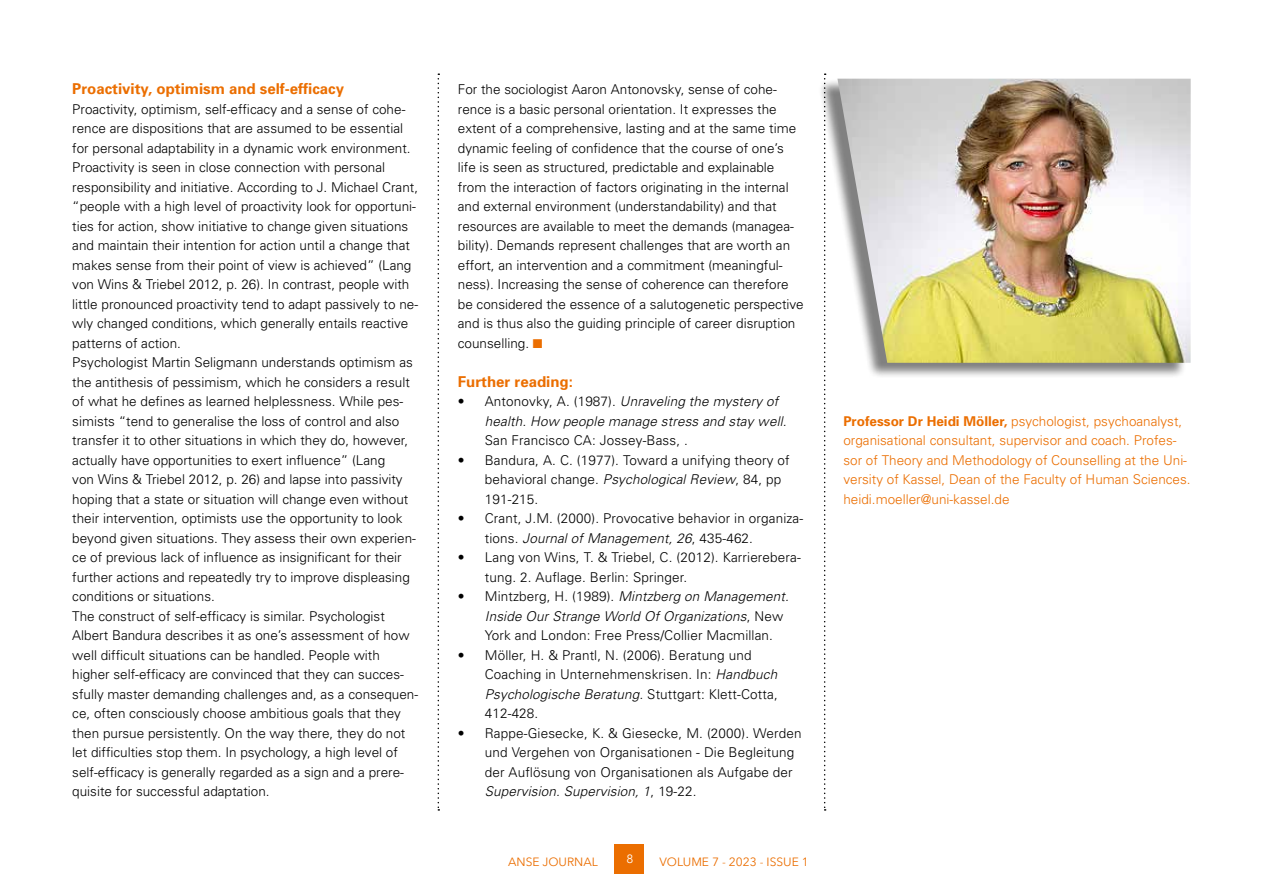
<style>
.page{position:relative;width:1263px;height:893px;background:#fff}
.page>*{position:absolute;margin:0;border:0;box-sizing:border-box;transform-origin:0 0}
.t1{font:700 15px "Univers";color:#eb6e00}
.t2{font:300 13.5px/19.5px "Univers";color:#000}
.t3{font:300 13.5px/19.5px "Univers";color:#eb6e00}
.t4{font:italic 300 13.5px/19.5px "Univers";letter-spacing:.01em;color:#000}
.t5{font:12px "Avenir Next";color:#eb6e00}
.t6{font:12px "Avenir Next";color:#fff}
.s1{color:#eb6e00}
.s2{font-style:normal}
.s3{font-style:italic}
.s4{font-weight:700}
</style>
<div class="page">
<div style="left:614px;top:844px;width:30px;height:30px;background:#eb6e00"></div>
<svg style="left:438px;top:73px;width:1px;height:738px"></svg>
<svg style="left:824px;top:73px;width:2px;height:738px"></svg>
<div style="left:818px;top:78px;width:369px;height:301px;background:#000;opacity:.5"></div>
<img style="left:837px;top:79px;width:354px;height:284px">
<p class="t1" style="left:72px;top:79px;width:273px">Proactivity, optimism and self-efficacy</p>
<p class="t2" style="left:72px;top:99px;width:347px">Proactivity, optimism, self-efficacy and a sense of cohe&shy;rence are dispositions that are assumed to be essential for personal adaptability in a dynamic work environment.<br>Proactivity is seen in close connection with personal responsibility and initiative. According to J. Michael Crant, “people with a high level of proactivity look for opportuni&shy;ties for action, show initiative to change given situations and maintain their intention for action until a change that makes sense from their point of view is achieved” (Lang von Wins &amp; Triebel 2012, p. 26). In contrast, people with little pronounced proactivity tend to adapt passively to ne&shy;wly changed conditions, which generally entails reactive patterns of action.<br>Psychologist Martin Seligmann understands optimism as the antithesis of pessimism, which he considers a result of what he defines as learned helplessness. While pes&shy;simists “tend to generalise the loss of control and also transfer it to other situations in which they do, however, actually have opportunities to exert influence” (Lang<br>von Wins &amp; Triebel 2012, p. 26) and lapse into passivity hoping that a state or situation will change even without their intervention, optimists use the opportunity to look beyond given situations. They assess their own experien&shy;ce of previous lack of influence as insignificant for their further actions and repeatedly try to improve displeasing conditions or situations.<br>The construct of self-efficacy is similar. Psychologist Albert Bandura describes it as one’s assessment of how well difficult situations can be handled. People with higher self-efficacy are convinced that they can succes&shy;sfully master demanding challenges and, as a consequen&shy;ce, often consciously choose ambitious goals that they then pursue persistently. On the way there, they do not let difficulties stop them. In psychology, a high level of self-efficacy is generally regarded as a sign and a prere&shy;quisite for successful adaptation.</p>
<p class="t2" style="left:458px;top:79px;width:347px">For the sociologist Aaron Antonovsky, sense of cohe&shy;rence is a basic personal orientation. It expresses the extent of a comprehensive, lasting and at the same time dynamic feeling of confidence that the course of one’s life is seen as structured, predictable and explainable from the interaction of factors originating in the internal and external environment (understandability) and that resources are available to meet the demands (managea&shy;bility). Demands represent challenges that are worth an effort, an intervention and a commitment (meaningful&shy;ness). Increasing the sense of coherence can therefore be considered the essence of a salutogenetic perspective and is thus also the guiding principle of career disruption counselling. <span class="s1">■</span></p>
<p class="t1" style="left:458px;top:372px;width:117px">Further reading:</p>
<p class="t4" style="left:485px;top:391px;width:303px;text-indent:-27px"><span class="s2">• Antonovky, A. (1987).</span> Unraveling the mystery of health. How people manage stress and stay well.</p>
<p class="t2" style="left:485px;top:430px;width:204px">San Francisco CA: Jossey-Bass, .</p>
<p class="t2" style="left:485px;top:450px;width:306px;text-indent:-27px">• Bandura, A. C. (1977). Toward a unifying theory of behavioral change. <span class="s3">Psychological Review</span>, 84, pp<br>191-215.</p>
<p class="t2" style="left:485px;top:508px;width:320px;text-indent:-27px">• Crant, J.M. (2000). Provocative behavior in organiza&shy;tions. <span class="s3">Journal of Management, 26</span>, 435-462.</p>
<p class="t2" style="left:485px;top:547px;width:317px;text-indent:-27px">• Lang von Wins, T. &amp; Triebel, C. (2012). Karrierebera&shy;tung. 2. Auflage. Berlin: Springer.</p>
<p class="t2" style="left:485px;top:586px;width:305px;text-indent:-27px">• Mintzberg, H. (1989). <span class="s3">Mintzberg on Management.<br>Inside Our Strange World Of Organizations</span>, New<br>York and London: Free Press/Collier Macmillan.</p>
<p class="t2" style="left:485px;top:645px;width:294px;text-indent:-27px">• Möller, H. &amp; Prantl, N. (2006). Beratung und Coaching in Unternehmenskrisen. In: <span class="s3">Handbuch Psychologische Beratung.</span> Stuttgart: Klett-Cotta, 412-428.</p>
<p class="t2" style="left:485px;top:723px;width:318px;text-indent:-27px">• Rappe-Giesecke, K. &amp; Giesecke, M. (2000). Werden und Vergehen von Organisationen - Die Begleitung der Auflösung von Organisationen als Aufgabe der <span class="s3">Supervision. Supervision, 1</span>, 19-22.</p>
<p class="t5" style="left:508px;top:851px;width:91px">ANSE JOURNAL</p>
<p class="t6" style="left:626px;top:849px;width:8px">8</p>
<p class="t5" style="left:659px;top:851px;width:151px">VOLUME 7 - 2023 - ISSUE 1</p>
<p class="t3" style="left:843px;top:411px;width:349px"><span class="s4">Professor Dr Heidi Möller,</span> psychologist, psychoanalyst, organisational consultant, supervisor and coach. Profes&shy;sor of Theory and Methodology of Counselling at the Uni&shy;versity of Kassel, Dean of the Faculty of Human Sciences. heidi.moeller@uni-kassel.de</p>
</div>
